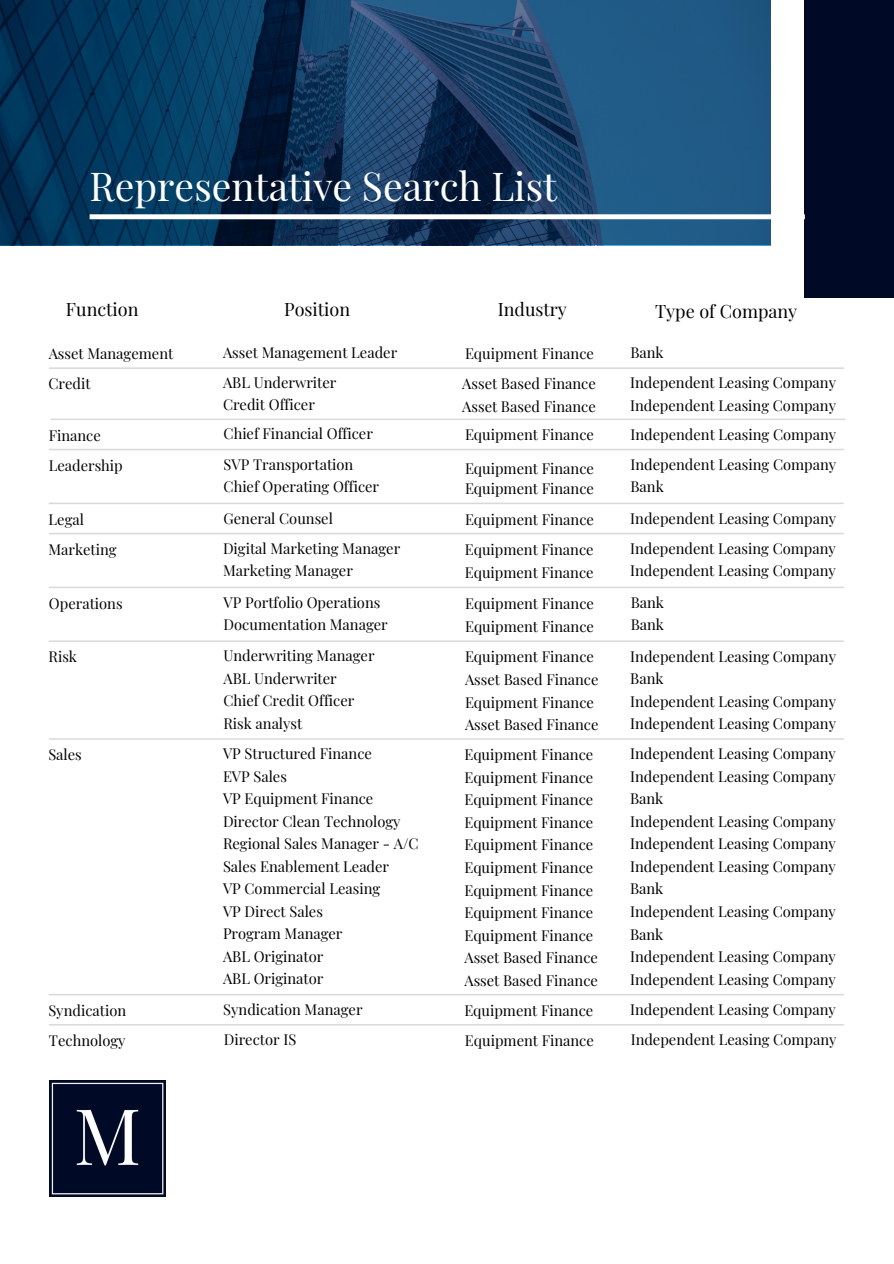
<style>
.page{position:relative;width:894px;height:1264px;background:#fff}
.page>*{position:absolute;margin:0;border:0;box-sizing:border-box;transform-origin:0 0}
.t1{font:39px "Playfair Display";color:#fff}
.t2{font:18px "Playfair Display";color:#000}
.t3{font:14.7px/22.5px "Playfair Display";color:#000}
</style>
<div class="page">
<div style="left:804px;top:0;width:89px;height:298px;background:#000a27"></div>
<svg style="left:0;top:0;width:770px;height:245px;background:#124066"></svg>
<svg style="left:90px;top:214px;width:681px;height:5px"></svg>
<hr style="left:49px;top:367px;width:794px;height:2px;background:#e1e1e1">
<svg style="left:49px;top:449px;width:794px;height:1px"></svg>
<svg style="left:49px;top:533px;width:794px;height:1px"></svg>
<svg style="left:49px;top:502px;width:794px;height:2px"></svg>
<svg style="left:49px;top:586px;width:794px;height:2px"></svg>
<svg style="left:49px;top:640px;width:794px;height:2px;background:#e2e2e2"></svg>
<svg style="left:49px;top:738px;width:794px;height:1px"></svg>
<svg style="left:49px;top:994px;width:794px;height:1px"></svg>
<svg style="left:49px;top:1024px;width:794px;height:1px"></svg>
<svg style="left:51px;top:418px;width:794px;height:2px"></svg>
<img style="left:49px;top:1080px;width:116px;height:116px">
<p class="t1" style="left:89px;top:158px;width:469px">Representative Search List</p>
<p class="t2" style="left:497px;top:296px;width:71px">Industry</p>
<p class="t3" style="left:465px;top:342px;width:130px">Equipment Finance</p>
<p class="t2" style="left:66px;top:296px;width:74px">Function</p>
<p class="t2" style="left:284px;top:296px;width:68px">Position</p>
<p class="t2" style="left:654px;top:298px;width:144px">Type of Company</p>
<p class="t3" style="left:223px;top:341px;width:176px">Asset Management Leader</p>
<p class="t3" style="left:49px;top:342px;width:126px">Asset Management</p>
<p class="t3" style="left:630px;top:341px;width:35px">Bank</p>
<p class="t3" style="left:223px;top:370px;width:115px">ABL Underwriter</p>
<p class="t3" style="left:223px;top:393px;width:93px">Credit Officer</p>
<p class="t3" style="left:48px;top:372px;width:44px">Credit</p>
<p class="t3" style="left:462px;top:372px;width:135px">Asset Based Finance</p>
<p class="t3" style="left:462px;top:394px;width:135px">Asset Based Finance</p>
<p class="t3" style="left:630px;top:371px;width:207px">Independent Leasing Company</p>
<p class="t3" style="left:630px;top:393px;width:207px">Independent Leasing Company</p>
<p class="t3" style="left:49px;top:423px;width:54px">Finance</p>
<p class="t3" style="left:223px;top:422px;width:151px">Chief Financial Officer</p>
<p class="t3" style="left:630px;top:422px;width:207px">Independent Leasing Company</p>
<p class="t3" style="left:465px;top:422px;width:130px">Equipment Finance</p>
<p class="t3" style="left:465px;top:456px;width:130px">Equipment Finance</p>
<p class="t3" style="left:465px;top:477px;width:130px">Equipment Finance</p>
<p class="t3" style="left:465px;top:507px;width:130px">Equipment Finance</p>
<p class="t3" style="left:464px;top:537px;width:130px">Equipment Finance</p>
<p class="t3" style="left:464px;top:561px;width:130px">Equipment Finance</p>
<p class="t3" style="left:465px;top:591px;width:130px">Equipment Finance</p>
<p class="t3" style="left:465px;top:615px;width:130px">Equipment Finance</p>
<p class="t3" style="left:465px;top:645px;width:130px">Equipment Finance</p>
<p class="t3" style="left:465px;top:667px;width:135px">Asset Based Finance<br>Equipment Finance</p>
<p class="t3" style="left:465px;top:712px;width:135px">Asset Based Finance</p>
<p class="t3" style="left:464px;top:743px;width:130px">Equipment Finance</p>
<p class="t3" style="left:464px;top:765px;width:130px">Equipment Finance</p>
<p class="t3" style="left:464px;top:788px;width:130px">Equipment Finance</p>
<p class="t3" style="left:464px;top:810px;width:130px">Equipment Finance</p>
<p class="t3" style="left:464px;top:833px;width:130px">Equipment Finance</p>
<p class="t3" style="left:464px;top:855px;width:130px">Equipment Finance</p>
<p class="t3" style="left:464px;top:878px;width:130px">Equipment Finance</p>
<p class="t3" style="left:464px;top:900px;width:130px">Equipment Finance</p>
<p class="t3" style="left:464px;top:923px;width:130px">Equipment Finance</p>
<p class="t3" style="left:464px;top:945px;width:135px">Asset Based Finance</p>
<p class="t3" style="left:464px;top:968px;width:135px">Asset Based Finance</p>
<p class="t3" style="left:464px;top:998px;width:130px">Equipment Finance</p>
<p class="t3" style="left:465px;top:1028px;width:130px">Equipment Finance</p>
<p class="t3" style="left:630px;top:452px;width:207px">Independent Leasing Company</p>
<p class="t3" style="left:630px;top:475px;width:35px">Bank</p>
<p class="t3" style="left:223px;top:452px;width:131px">SVP Transportation</p>
<p class="t3" style="left:223px;top:475px;width:157px">Chief Operating Officer</p>
<p class="t3" style="left:49px;top:453px;width:75px">Leadership</p>
<p class="t3" style="left:223px;top:506px;width:111px">General Counsel</p>
<p class="t3" style="left:630px;top:506px;width:207px">Independent Leasing Company</p>
<p class="t3" style="left:49px;top:507px;width:37px">Legal</p>
<p class="t3" style="left:48px;top:537px;width:70px">Marketing</p>
<p class="t3" style="left:223px;top:536px;width:179px">Digital Marketing Manager</p>
<p class="t3" style="left:223px;top:559px;width:131px">Marketing Manager</p>
<p class="t3" style="left:630px;top:536px;width:207px">Independent Leasing Company</p>
<p class="t3" style="left:630px;top:559px;width:207px">Independent Leasing Company</p>
<p class="t3" style="left:49px;top:591px;width:75px">Operations</p>
<p class="t3" style="left:223px;top:590px;width:158px">VP Portfolio Operations</p>
<p class="t3" style="left:223px;top:612px;width:166px">Documentation Manager</p>
<p class="t3" style="left:49px;top:645px;width:30px">Risk</p>
<p class="t3" style="left:630px;top:590px;width:35px">Bank</p>
<p class="t3" style="left:630px;top:613px;width:35px">Bank</p>
<p class="t3" style="left:223px;top:644px;width:153px">Underwriting Manager</p>
<p class="t3" style="left:223px;top:666px;width:115px">ABL Underwriter</p>
<p class="t3" style="left:223px;top:689px;width:132px">Chief Credit Officer</p>
<p class="t3" style="left:223px;top:711px;width:80px">Risk analyst</p>
<p class="t3" style="left:630px;top:644px;width:207px">Independent Leasing Company</p>
<p class="t3" style="left:630px;top:666px;width:35px">Bank</p>
<p class="t3" style="left:630px;top:689px;width:207px">Independent Leasing Company</p>
<p class="t3" style="left:630px;top:711px;width:207px">Independent Leasing Company</p>
<p class="t3" style="left:223px;top:741px;width:150px">VP Structured Finance</p>
<p class="t3" style="left:223px;top:764px;width:65px">EVP Sales</p>
<p class="t3" style="left:223px;top:786px;width:152px">VP Equipment Finance</p>
<p class="t3" style="left:223px;top:809px;width:179px">Director Clean Technology</p>
<p class="t3" style="left:223px;top:832px;width:197px">Regional Sales Manager - A/C</p>
<p class="t3" style="left:223px;top:854px;width:168px">Sales Enablement Leader</p>
<p class="t3" style="left:223px;top:877px;width:159px">VP Commercial Leasing</p>
<p class="t3" style="left:223px;top:899px;width:101px">VP Direct Sales</p>
<p class="t3" style="left:223px;top:922px;width:121px">Program Manager</p>
<p class="t3" style="left:223px;top:944px;width:102px">ABL Originator</p>
<p class="t3" style="left:223px;top:967px;width:102px">ABL Originator</p>
<p class="t3" style="left:630px;top:742px;width:207px">Independent Leasing Company</p>
<p class="t3" style="left:630px;top:764px;width:207px">Independent Leasing Company</p>
<p class="t3" style="left:630px;top:787px;width:35px">Bank</p>
<p class="t3" style="left:630px;top:809px;width:207px">Independent Leasing Company</p>
<p class="t3" style="left:630px;top:832px;width:207px">Independent Leasing Company</p>
<p class="t3" style="left:630px;top:854px;width:207px">Independent Leasing Company</p>
<p class="t3" style="left:630px;top:877px;width:35px">Bank</p>
<p class="t3" style="left:630px;top:899px;width:207px">Independent Leasing Company</p>
<p class="t3" style="left:630px;top:922px;width:35px">Bank</p>
<p class="t3" style="left:630px;top:944px;width:207px">Independent Leasing Company</p>
<p class="t3" style="left:630px;top:967px;width:207px">Independent Leasing Company</p>
<p class="t3" style="left:48px;top:742px;width:35px">Sales</p>
<p class="t3" style="left:48px;top:998px;width:79px">Syndication</p>
<p class="t3" style="left:223px;top:997px;width:141px">Syndication Manager</p>
<p class="t3" style="left:630px;top:997px;width:207px">Independent Leasing Company</p>
<p class="t3" style="left:224px;top:1027px;width:74px">Director IS</p>
<p class="t3" style="left:49px;top:1028px;width:78px">Technology</p>
<p class="t3" style="left:630px;top:1027px;width:207px">Independent Leasing Company</p>
</div>
